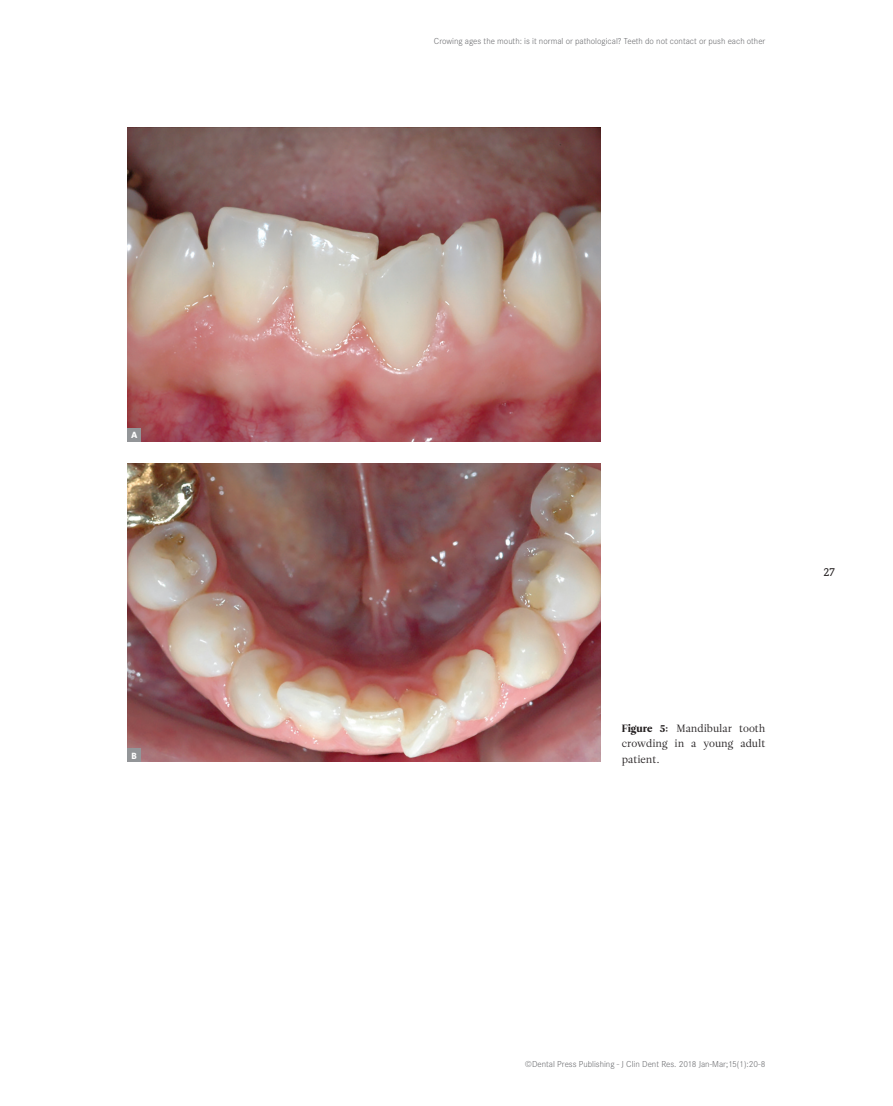
<style>
.page{position:relative;width:893px;height:1106px;background:#fff}
.page>*{position:absolute;margin:0;border:0;box-sizing:border-box;transform-origin:0 0}
.t1{font:500 12px "Corporate ETOT";color:#231f20}
.t2{font:10.5px/15px "Leitura Roman 1";color:#231f20;text-align:justify}
.t3{font:300 9px "Corporate STOT";color:#6c6d70}
.t4{font:700 9px "Whitney";color:#fff}
.s1{font-family:"Leitura Roman 4"}
</style>
<div class="page">
<img style="left:128px;top:128px;width:473px;height:314px">
<img style="left:128px;top:463px;width:473px;height:298px">
<div style="left:128px;top:428px;width:13px;height:14px;background:#939598"></div>
<div style="left:128px;top:748px;width:13px;height:14px;background:#939598"></div>
<p class="t4" style="left:131px;top:429px;width:8px">A</p>
<p class="t4" style="left:132px;top:749px;width:7px">B</p>
<p class="t3" style="left:434px;top:36px;width:333px">Crowing ages the mouth: is it normal or pathological? Teeth do not contact or push each other</p>
<h1 class="t1" style="left:823px;top:565px;width:13px">27</h1>
<p class="t2" style="left:622px;top:721px;width:145px"><span class="s1">Figure 5:</span> Mandibular tooth crowding in a young adult patient.</p>
<p class="t3" style="left:525px;top:1058px;width:242px">©Dental Press Publishing - J Clin Dent Res. 2018 Jan-Mar;15(1):20-8</p>
</div>
